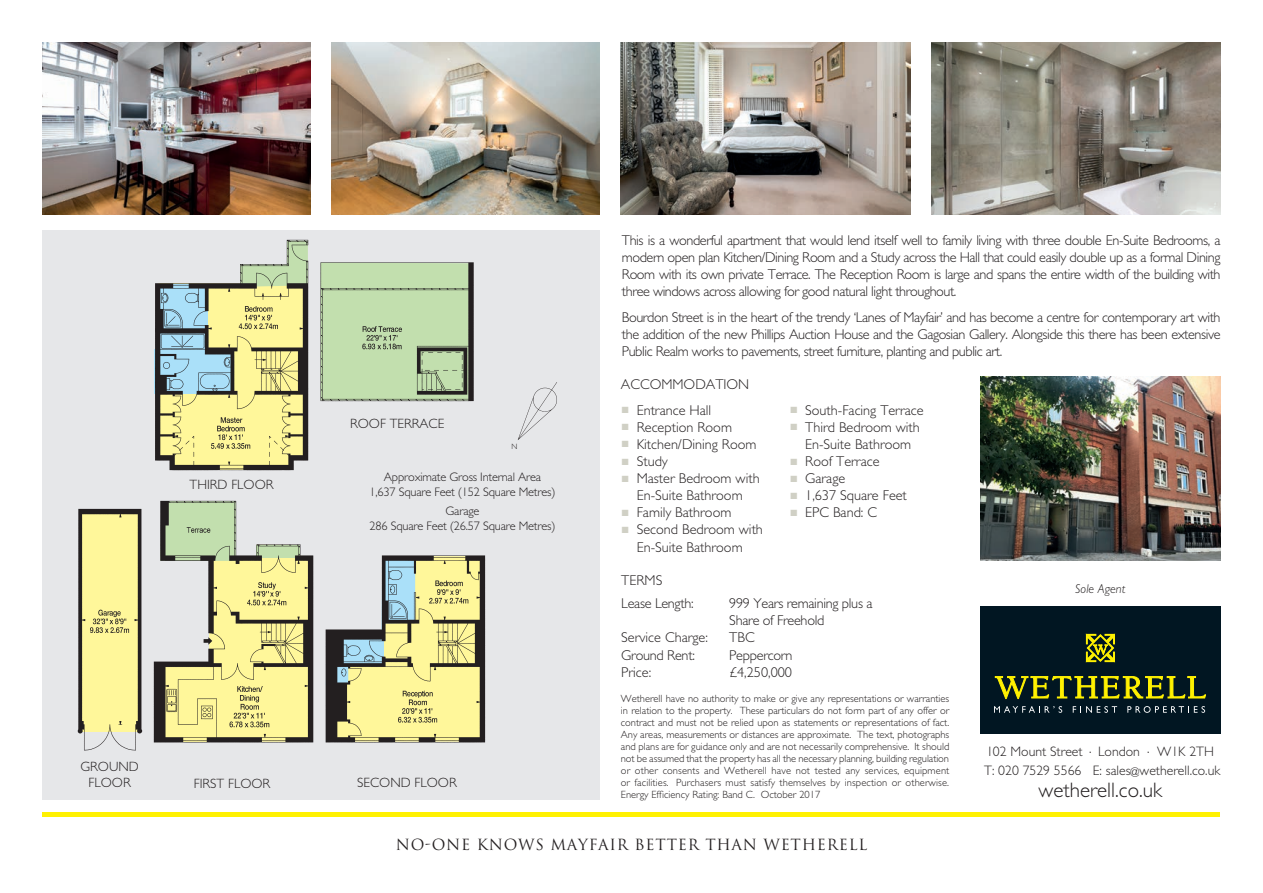
<style>
.page{position:relative;width:1263px;height:893px;background:#fff}
.page>*{position:absolute;margin:0;border:0;box-sizing:border-box;transform-origin:0 0}
.t1{font:300 21px "Gill Sans";color:#231f20}
.t2{font:15px "Trajan";letter-spacing:.05em;color:#231f20}
.t3{font:300 14.25px/17.1px "Gill Sans";color:#231f20;text-align:center}
.t4{font:300 14.25px/23.2px "Gill Sans";letter-spacing:-.02em;color:#231f20}
.t5{font:300 13.8px/18.6px "Gill Sans";color:#231f20}
.t6{font:300 13.5px/16.2px "Gill Sans";color:#231f20;text-align:center}
.t7{font:italic 300 12.75px "Gill Sans";color:#231f20}
.t8{font:300 12.3px/15px "Gill Sans";letter-spacing:-.015em;color:#231f20;text-align:center}
.t9{font:300 10.5px/12px "Gill Sans";color:#231f20;text-align:justify}
.t10{font:300 7.8px "Gill Sans";color:#231f20}
.s1{color:#d0d0c5}
.s2{font-size:10.95px}
</style>
<div class="page">
<div style="left:43px;top:230px;width:557px;height:569px;background:#e6e7e9"></div>
<hr style="left:43px;top:812px;width:1177px;height:4px;background:#fff101">
<div style="left:980px;top:606px;width:240px;height:128px;background:#011622"></div>
<svg style="left:1086px;top:634px;width:29px;height:28px"></svg>
<svg style="left:995px;top:676px;width:210px;height:23px"></svg>
<svg style="left:994px;top:706px;width:68px;height:7px"></svg>
<svg style="left:1073px;top:706px;width:44px;height:7px"></svg>
<svg style="left:1127px;top:706px;width:78px;height:7px"></svg>
<img style="left:43px;top:43px;width:267px;height:172px">
<img style="left:332px;top:43px;width:268px;height:172px">
<img style="left:621px;top:43px;width:289px;height:172px">
<img style="left:931px;top:43px;width:289px;height:172px">
<img style="left:980px;top:377px;width:240px;height:183px">
<svg style="left:530px;top:382px;width:27px;height:48px"></svg>
<img style="left:154px;top:239px;width:376px;height:201px">
<img style="left:77px;top:436px;width:414px;height:315px">
<p class="t6" style="left:81px;top:759px;width:60px">GROUND<br>FLOOR</p>
<p class="t3" style="left:622px;top:232px;width:600px;text-align:justify">This is a wonderful apartment that would lend itself well to family living with three double En-Suite Bedrooms, a modern open plan Kitchen/Dining Room and a Study across the Hall that could easily double up as a formal Dining Room with its own private Terrace. The Reception Room is large and spans the entire width of the building with three windows across allowing for good natural light throughout.</p>
<p class="t3" style="left:622px;top:308px;width:600px;text-align:justify">Bourdon Street is in the heart of the trendy ‘Lanes of Mayfair’ and has become a centre for contemporary art with the addition of the new Phillips Auction House and the Gagosian Gallery. Alongside this there has been extensive Public Realm works to pavements, street furniture, planting and public art.</p>
<p class="t6" style="left:190px;top:477px;width:85px">THIRD FLOOR</p>
<p class="t6" style="left:350px;top:416px;width:96px">ROOF TERRACE</p>
<p class="t10" style="left:511px;top:442px;width:7px">N</p>
<p class="t8" style="left:370px;top:470px;width:187px">Approximate Gross Internal Area<br>1,637 Square Feet (152 Square Metres)</p>
<p class="t8" style="left:370px;top:504px;width:187px">Garage<br>286 Square Feet (26.57 Square Metres)</p>
<p class="t6" style="left:194px;top:775px;width:78px">FIRST FLOOR</p>
<p class="t6" style="left:357px;top:774px;width:101px">SECOND FLOOR</p>
<p class="t3" style="left:621px;top:376px;width:130px">ACCOMMODATION</p>
<p class="t3" style="left:622px;top:401px;width:91px"><span class="s1">■</span> Entrance Hall</p>
<p class="t3" style="left:622px;top:419px;width:112px"><span class="s1">■</span> Reception Room</p>
<p class="t3" style="left:622px;top:436px;width:136px"><span class="s1">■</span> Kitchen/Dining Room</p>
<p class="t3" style="left:622px;top:453px;width:47px"><span class="s1">■</span> Study</p>
<p class="t3" style="left:622px;top:470px;width:139px"><span class="s1">■</span> Master Bedroom with<br>En-Suite Bathroom</p>
<p class="t3" style="left:622px;top:504px;width:111px"><span class="s1">■</span> Family Bathroom</p>
<p class="t3" style="left:622px;top:521px;width:143px"><span class="s1">■</span> Second Bedroom with<br>En-Suite Bathroom</p>
<p class="t3" style="left:790px;top:401px;width:135px"><span class="s1">■</span> South-Facing Terrace</p>
<p class="t3" style="left:790px;top:419px;width:131px"><span class="s1">■</span> Third Bedroom with<br>En-Suite Bathroom</p>
<p class="t3" style="left:790px;top:453px;width:91px"><span class="s1">■</span> Roof Terrace</p>
<p class="t3" style="left:790px;top:470px;width:56px"><span class="s1">■</span> Garage</p>
<p class="t3" style="left:790px;top:487px;width:118px"><span class="s1">■</span> 1,637 Square Feet</p>
<p class="t3" style="left:790px;top:504px;width:88px"><span class="s1">■</span> EPC Band: C</p>
<p class="t4" style="left:621px;top:569px;width:74px">TERMS<br>Lease Length:</p>
<p class="t4" style="left:729px;top:595px;width:145px;line-height:17.1px">999 Years remaining plus a<br>Share of Freehold</p>
<p class="t3" style="left:621px;top:629px;width:88px">Service Charge:</p>
<p class="t3" style="left:729px;top:629px;width:27px">TBC</p>
<p class="t4" style="left:621px;top:643px;width:75px">Ground Rent:</p>
<p class="t4" style="left:729px;top:643px;width:65px">Peppercorn</p>
<p class="t3" style="left:621px;top:663px;width:31px">Price:</p>
<p class="t3" style="left:729px;top:663px;width:64px">£4,250,000</p>
<p class="t9" style="left:621px;top:693px;width:330px">Wetherell have no authority to make or give any representations or warranties in relation to the property. These particulars do not form part of any offer or contract and must not be relied upon as statements or representations of fact.<br>Any areas, measurements or distances are approximate. The text, photographs and plans are for guidance only and are not necessarily comprehensive. It should not be assumed that the property has all the necessary planning, building regulation or other consents and Wetherell have not tested any services, equipment or facilities. Purchasers must satisfy themselves by inspection or otherwise.<br>Energy Efficiency Rating: Band C. October 2017</p>
<p class="t2" style="left:396px;top:835px;width:473px">NO-ONE KNOWS MAYFAIR BETTER THAN WETHERELL</p>
<p class="t7" style="left:1075px;top:582px;width:52px">Sole Agent</p>
<p class="t5" style="left:984px;top:742px;width:238px">102 Mount Street . London . W1K 2TH<br>T: 020 7529 5566 E: sales<span class="s2">@</span>wetherell.co.uk</p>
<h1 class="t1" style="left:1039px;top:778px;width:125px">wetherell.co.uk</h1>
</div>
